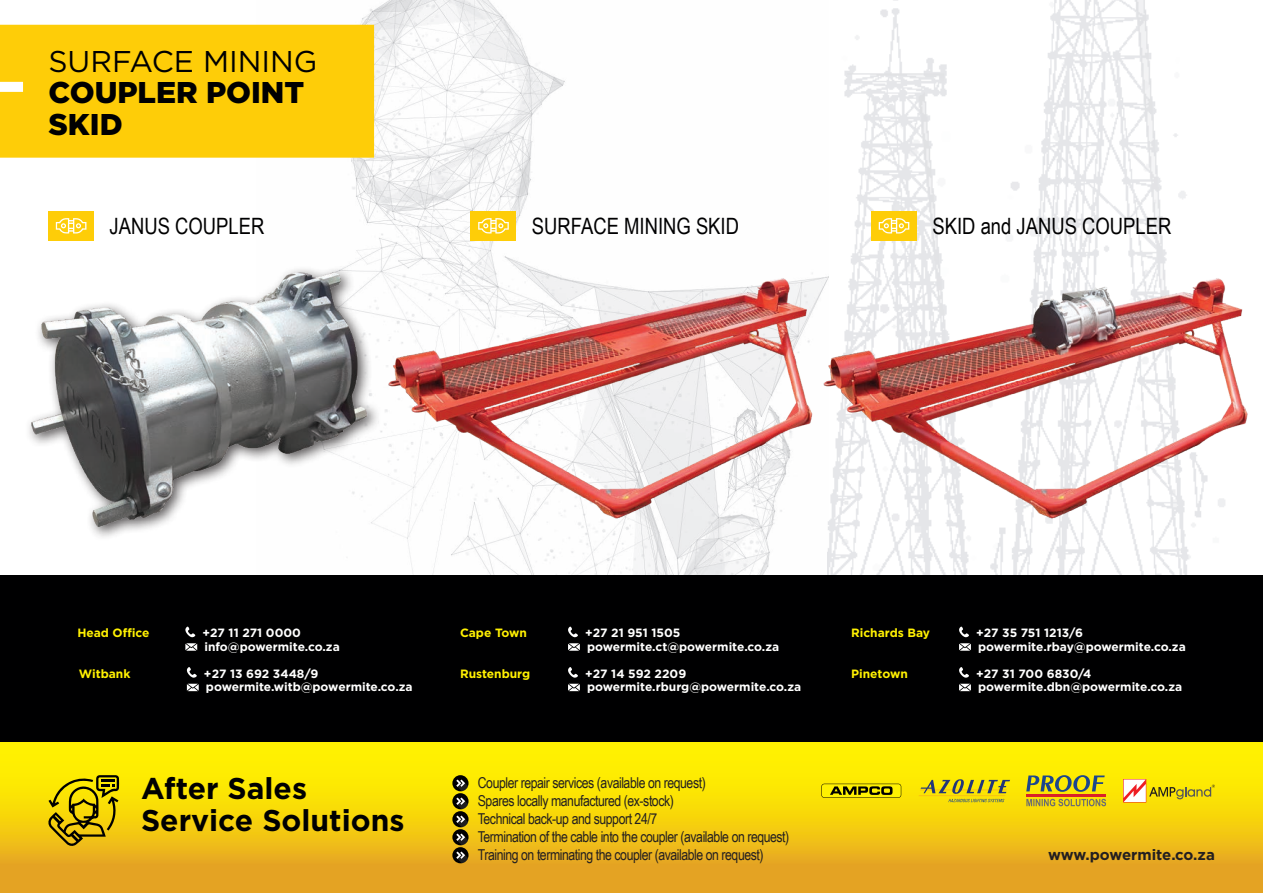
<style>
.page{position:relative;width:1263px;height:893px;background:#fff}
.page>*{position:absolute;margin:0;border:0;box-sizing:border-box;transform-origin:0 0}
.t1{font:700 30px/31.5px "Gotham";color:#000001}
.t2{font:900 30px/31.5px "Gotham";color:#000001}
.t3{font:30px "Gotham";color:#000001}
.t4{font:22.5px "Arial Narrow";color:#000001}
.t5{font:15px/18px "Arial Narrow";letter-spacing:-.03em;color:#231f20}
.t6{font:700 15px "Gotham";letter-spacing:-.005em;color:#231f20}
.t7{font:700 12px/13.5px "Gotham";color:#fff}
.t8{font:700 12px "Gotham";color:#fff101}
</style>
<div class="page">
<img style="left:257px;top:0;width:970px;height:576px">
<div style="left:0;top:25px;width:374px;height:133px;background:#fecd08"></div>
<img style="left:435px;top:253px;width:385px;height:282px">
<img style="left:820px;top:253px;width:428px;height:282px">
<div style="left:0;top:576px;width:1263px;height:166px;background:#000001"></div>
<svg style="left:185px;top:627px;width:10px;height:10px"></svg>
<svg style="left:185px;top:643px;width:12px;height:8px"></svg>
<svg style="left:568px;top:627px;width:10px;height:10px"></svg>
<svg style="left:568px;top:643px;width:12px;height:8px"></svg>
<svg style="left:959px;top:627px;width:10px;height:10px"></svg>
<svg style="left:959px;top:643px;width:12px;height:8px"></svg>
<svg style="left:187px;top:667px;width:10px;height:11px"></svg>
<svg style="left:187px;top:684px;width:12px;height:7px"></svg>
<svg style="left:959px;top:667px;width:10px;height:11px"></svg>
<svg style="left:959px;top:684px;width:12px;height:7px"></svg>
<svg style="left:568px;top:667px;width:10px;height:11px"></svg>
<svg style="left:568px;top:684px;width:12px;height:7px"></svg>
<img style="left:29px;top:233px;width:406px;height:321px">
<div style="left:48px;top:211px;width:46px;height:30px;background:#fecd08"></div>
<svg style="left:56px;top:218px;width:30px;height:16px"></svg>
<div style="left:471px;top:211px;width:45px;height:30px;background:#fecd08"></div>
<svg style="left:478px;top:218px;width:31px;height:16px"></svg>
<div style="left:871px;top:211px;width:46px;height:30px;background:#fecd08"></div>
<svg style="left:879px;top:218px;width:30px;height:16px"></svg>
<div style="left:0;top:742px;width:1263px;height:151px;background:linear-gradient(to bottom,#ff0,#e39c26)"></div>
<svg style="left:452px;top:775px;width:16px;height:16px"></svg>
<svg style="left:456px;top:779px;width:12px;height:12px"></svg>
<svg style="left:452px;top:793px;width:16px;height:16px"></svg>
<svg style="left:456px;top:797px;width:12px;height:12px"></svg>
<svg style="left:452px;top:811px;width:16px;height:16px"></svg>
<svg style="left:456px;top:815px;width:12px;height:12px"></svg>
<svg style="left:452px;top:829px;width:16px;height:16px"></svg>
<svg style="left:456px;top:833px;width:12px;height:12px"></svg>
<svg style="left:452px;top:847px;width:16px;height:16px"></svg>
<svg style="left:456px;top:851px;width:12px;height:12px"></svg>
<svg style="left:48px;top:775px;width:71px;height:72px;background:#b79f08"></svg>
<svg style="left:821px;top:784px;width:80px;height:14px"></svg>
<svg style="left:918px;top:779px;width:92px;height:23px;background:#cabc1f"></svg>
<hr style="left:1026px;top:794px;width:80px;height:2px;background:#da2128">
<svg style="left:1026px;top:775px;width:79px;height:17px"></svg>
<svg style="left:1026px;top:799px;width:80px;height:7px"></svg>
<svg style="left:1123px;top:779px;width:1px;height:23px"></svg>
<svg style="left:1124px;top:779px;width:91px;height:23px"></svg>
<h1 class="t3" style="left:48px;top:42px;width:271px">SURFACE MINING</h1>
<h1 class="t2" style="left:48px;top:77px;width:257px">COUPLER POINT<br>SKID</h1>
<h2 class="t4" style="left:110px;top:210px;width:156px">JANUS COUPLER</h2>
<h2 class="t4" style="left:532px;top:210px;width:209px">SURFACE MINING SKID</h2>
<h2 class="t4" style="left:932px;top:210px;width:240px">SKID and JANUS COUPLER</h2>
<p class="t8" style="left:77px;top:625px;width:74px">Head Office</p>
<p class="t7" style="left:202px;top:626px;width:139px">+27 11 271 0000 info@powermite.co.za</p>
<p class="t8" style="left:460px;top:625px;width:69px">Cape Town</p>
<p class="t7" style="left:585px;top:626px;width:196px">+27 21 951 1505 powermite.ct@powermite.co.za</p>
<p class="t8" style="left:851px;top:625px;width:81px">Richards Bay</p>
<p class="t7" style="left:976px;top:626px;width:211px">+27 35 751 1213/6 powermite.rbay@powermite.co.za</p>
<p class="t8" style="left:79px;top:665px;width:53px">Witbank</p>
<p class="t7" style="left:204px;top:667px;width:210px">+27 13 692 3448/9 powermite.witb@powermite.co.za</p>
<p class="t8" style="left:851px;top:665px;width:58px">Pinetown</p>
<p class="t7" style="left:976px;top:667px;width:208px">+27 31 700 6830/4 powermite.dbn@powermite.co.za</p>
<p class="t8" style="left:460px;top:665px;width:72px">Rustenburg</p>
<p class="t7" style="left:585px;top:667px;width:218px">+27 14 592 2209 powermite.rburg@powermite.co.za</p>
<h1 class="t1" style="left:141px;top:773px;width:265px">After Sales<br>Service Solutions</h1>
<p class="t5" style="left:478px;top:773px;width:313px">Coupler repair services (available on request)<br>Spares locally manufactured (ex-stock)<br>Technical back-up and support 24/7<br>Termination of the cable into the coupler (available on request)<br>Training on terminating the coupler (available on request)</p>
<p class="t6" style="left:1048px;top:845px;width:168px">www.powermite.co.za</p>
</div>
